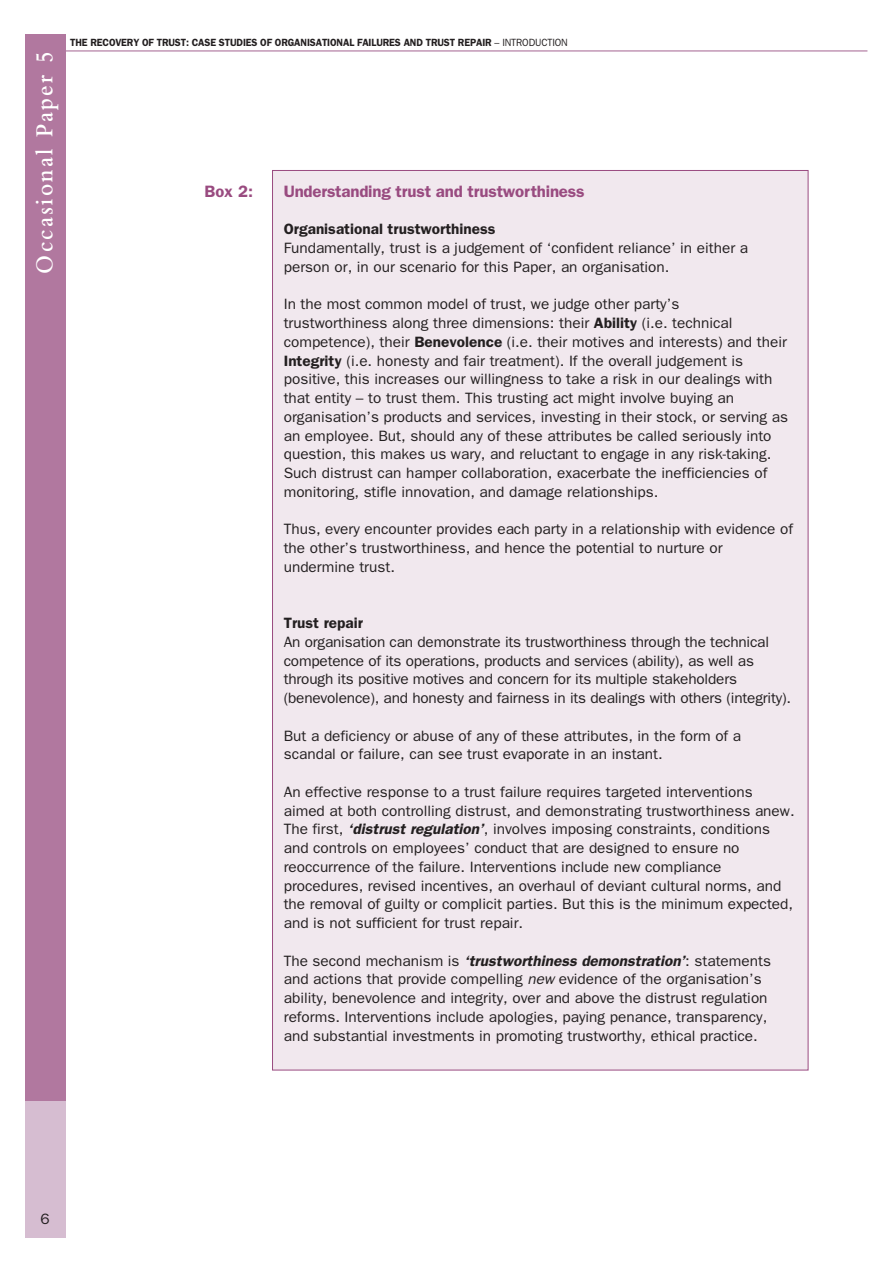
<style>
.page{position:relative;width:893px;height:1263px;background:#fff}
.page>*{position:absolute;margin:0;border:0;box-sizing:border-box;transform-origin:0 0}
.t1{font:600 25.5px "Bembo";letter-spacing:.1em;color:#fff;scale:.89 1}
.t2{font:600 16.5px "Franklin Gothic";letter-spacing:-.01em;color:#994b80}
.t3{font:15px/18.8px "Franklin Gothic";color:#231f20}
.t4{font:600 15px "Franklin Gothic";color:#231f20}
.t5{font:600 10.5px "Franklin Gothic";letter-spacing:-.01em;color:#231f20;scale:.95 1}
.s1{font-weight:400}
.s2{font-weight:600}
.s3{font-weight:600;font-style:italic}
.s4{font-style:italic}
</style>
<div class="page">
<hr style="left:60px;top:50px;width:807px;height:2px;background:#c297b5">
<div style="left:26px;top:34px;width:40px;height:1203px;background:#b1789f"></div>
<div style="left:26px;top:1101px;width:40px;height:136px;background:#d6bdd1"></div>
<div style="left:273px;top:171px;width:535px;height:899px;background:#f1e8ee"></div>
<h1 class="t1" style="left:35px;top:274px;width:252px;rotate:-90deg">Occasional Paper 5</h1>
<p class="t5" style="left:70px;top:36px;width:525px">THE RECOVERY OF TRUST: CASE STUDIES OF ORGANISATIONAL FAILURES AND TRUST REPAIR <span class="s1">– INTRODUCTION</span></p>
<p class="t2" style="left:204px;top:181px;width:50px">Box 2:</p>
<p class="t2" style="left:284px;top:181px;width:302px">Understanding trust and trustworthiness</p>
<p class="t4" style="left:284px;top:220px;width:213px">Organisational trustworthiness</p>
<p class="t3" style="left:284px;top:239px;width:466px">Fundamentally, trust is a judgement of ‘confident reliance’ in either a person or, in our scenario for this Paper, an organisation.</p>
<p class="t3" style="left:284px;top:295px;width:506px">In the most common model of trust, we judge other party’s<br>trustworthiness along three dimensions: their <span class="s2">Ability</span> (i.e. technical competence), their <span class="s2">Benevolence</span> (i.e. their motives and interests) and their <span class="s2">Integrity</span> (i.e. honesty and fair treatment). If the overall judgement is positive, this increases our willingness to take a risk in our dealings with that entity – to trust them. This trusting act might involve buying an organisation’s products and services, investing in their stock, or serving as an employee. But, should any of these attributes be called seriously into question, this makes us wary, and reluctant to engage in any risk-taking.<br>Such distrust can hamper collaboration, exacerbate the inefficiencies of monitoring, stifle innovation, and damage relationships.</p>
<p class="t3" style="left:284px;top:520px;width:511px">Thus, every encounter provides each party in a relationship with evidence of the other’s trustworthiness, and hence the potential to nurture or undermine trust.</p>
<p class="t4" style="left:284px;top:614px;width:81px">Trust repair</p>
<p class="t3" style="left:284px;top:632px;width:509px">An organisation can demonstrate its trustworthiness through the technical competence of its operations, products and services (ability), as well as through its positive motives and concern for its multiple stakeholders (benevolence), and honesty and fairness in its dealings with others (integrity).</p>
<p class="t3" style="left:284px;top:726px;width:459px">But a deficiency or abuse of any of these attributes, in the form of a scandal or failure, can see trust evaporate in an instant.</p>
<p class="t3" style="left:284px;top:782px;width:512px">An effective response to a trust failure requires targeted interventions aimed at both controlling distrust, and demonstrating trustworthiness anew.<br>The first, <span class="s3">‘distrust regulation’</span>, involves imposing constraints, conditions and controls on employees’ conduct that are designed to ensure no reoccurrence of the failure. Interventions include new compliance procedures, revised incentives, an overhaul of deviant cultural norms, and the removal of guilty or complicit parties. But this is the minimum expected, and is not sufficient for trust repair.</p>
<p class="t3" style="left:284px;top:951px;width:489px">The second mechanism is <span class="s3">‘trustworthiness demonstration’</span>: statements and actions that provide compelling <span class="s4">new</span> evidence of the organisation’s ability, benevolence and integrity, over and above the distrust regulation reforms. Interventions include apologies, paying penance, transparency, and substantial investments in promoting trustworthy, ethical practice.</p>
<p class="t3" style="left:40px;top:1209px;width:11px">6</p>
</div>
